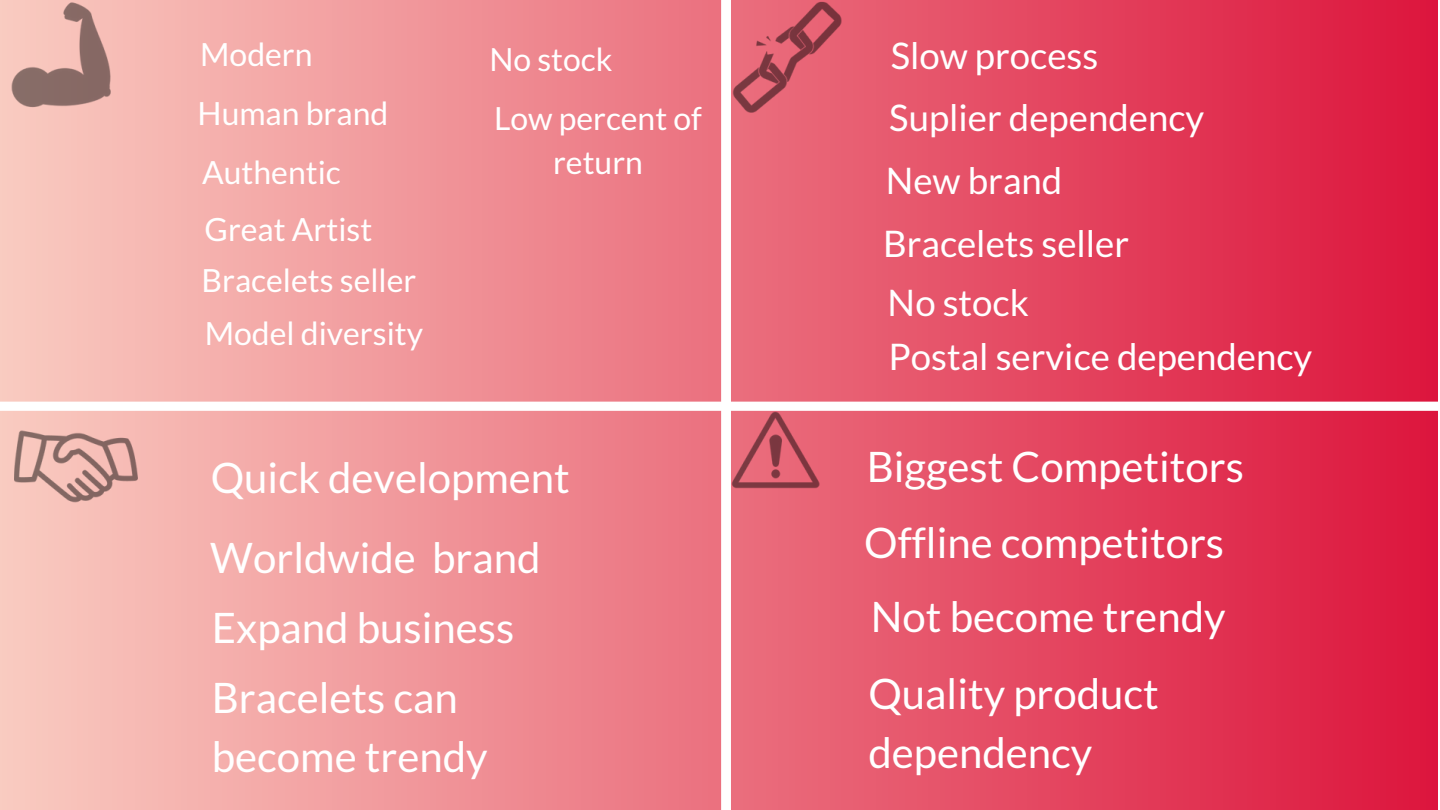
<style>
.page{position:relative;width:1440px;height:810px;background:#fff}
.page>*{position:absolute;margin:0;border:0;box-sizing:border-box;transform-origin:0 0}
.t1{font:42px/70px "Lato";color:#fff}
.t2{font:36.6px "Lato";color:#fff}
.t3{font:31.9px/59.1px "Lato";color:#fff}
</style>
<div class="page">
<div style="left:0;top:0;width:1437px;height:810px;background:linear-gradient(to right,#f9cbc1,#dc153d)"></div>
<svg style="left:699px;top:0;width:57px;height:810px"></svg>
<svg style="left:0;top:378px;width:1438px;height:54px"></svg>
<img style="left:731px;top:405px;width:89px;height:89px">
<img style="left:726px;top:0;width:122px;height:119px">
<img style="left:15px;top:405px;width:123px;height:123px">
<img style="left:5px;top:0;width:115px;height:113px">
<p class="t3" style="left:200px;top:25px;width:114px">Modern</p>
<p class="t3" style="left:198px;top:83px;width:192px">Human brand<br>Authentic</p>
<p class="t3" style="left:205px;top:199px;width:169px">Great Artist</p>
<p class="t3" style="left:202px;top:250px;width:216px">Bracelets seller</p>
<p class="t3" style="left:205px;top:303px;width:220px">Model diversity</p>
<p class="t3" style="left:489px;top:29px;width:125px">No stock</p>
<p class="t3" style="left:494px;top:95px;width:209px;line-height:44.5px;text-align:center">Low percent of return</p>
<p class="t1" style="left:211px;top:441px;width:361px">Quick development</p>
<p class="t1" style="left:210px;top:522px;width:332px">Worldwide brand</p>
<p class="t1" style="left:212px;top:592px;width:304px">Expand business<br>Bracelets can</p>
<p class="t1" style="left:212px;top:720px;width:277px">become trendy</p>
<p class="t2" style="left:891px;top:33px;width:209px">Slow process</p>
<p class="t2" style="left:889px;top:95px;width:316px">Suplier dependency</p>
<p class="t2" style="left:886px;top:158px;width:178px">New brand</p>
<p class="t2" style="left:883px;top:221px;width:248px">Bracelets seller</p>
<p class="t2" style="left:888px;top:280px;width:143px">No stock</p>
<p class="t2" style="left:888px;top:334px;width:425px">Postal service dependency</p>
<p class="t1" style="left:867px;top:431px;width:379px">Biggest Competitors</p>
<p class="t1" style="left:864px;top:507px;width:362px">Offline competitors</p>
<p class="t1" style="left:868px;top:578px;width:359px;line-height:76.7px">Not become trendy<br>Quality product</p>
<p class="t1" style="left:868px;top:716px;width:225px">dependency</p>
</div>
